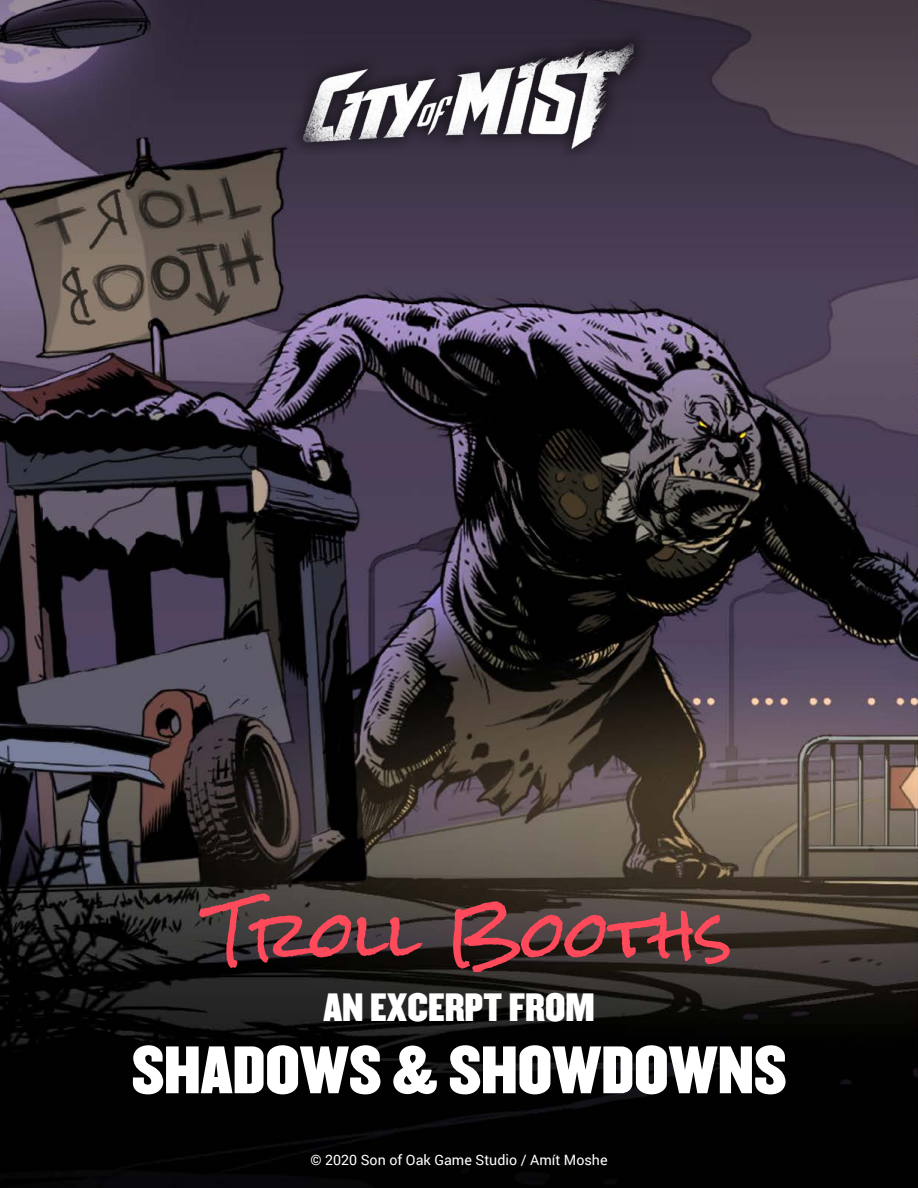
<style>
.page{position:relative;width:918px;height:1188px;background:#fff}
.page>*{position:absolute;margin:0;border:0;box-sizing:border-box;transform-origin:0 0}
.t1{font:63.15px "Rock Salt";color:#ff4a5c}
.t2{font:58.5px "Champion HTF Middleweight";color:#fff}
.t3{font:34.5px "Champion HTF Middleweight";color:#fff}
.t4{font:14.25px "Roboto";color:#fff}
.s1{font-family:"Champion HTF Welterweight"}
</style>
<div class="page">
<img style="left:0;top:0;width:918px;height:1188px">
<div style="left:288px;top:25px;width:361px;height:138px;background:#352d3d"></div>
<img style="left:304px;top:39px;width:330px;height:110px">
<h1 class="t1" style="left:210px;top:901px;width:525px">Troll Booths</h1>
<h3 class="t3" style="left:323px;top:985px;width:273px">AN EXCERPT FROM</h3>
<h2 class="t2" style="left:132px;top:1032px;width:656px">SHADOWS <span class="s1">&amp;</span> SHOWDOWNS</h2>
<p class="t4" style="left:310px;top:1150px;width:299px">© 2020 Son of Oak Game Studio / Amít Moshe</p>
</div>
